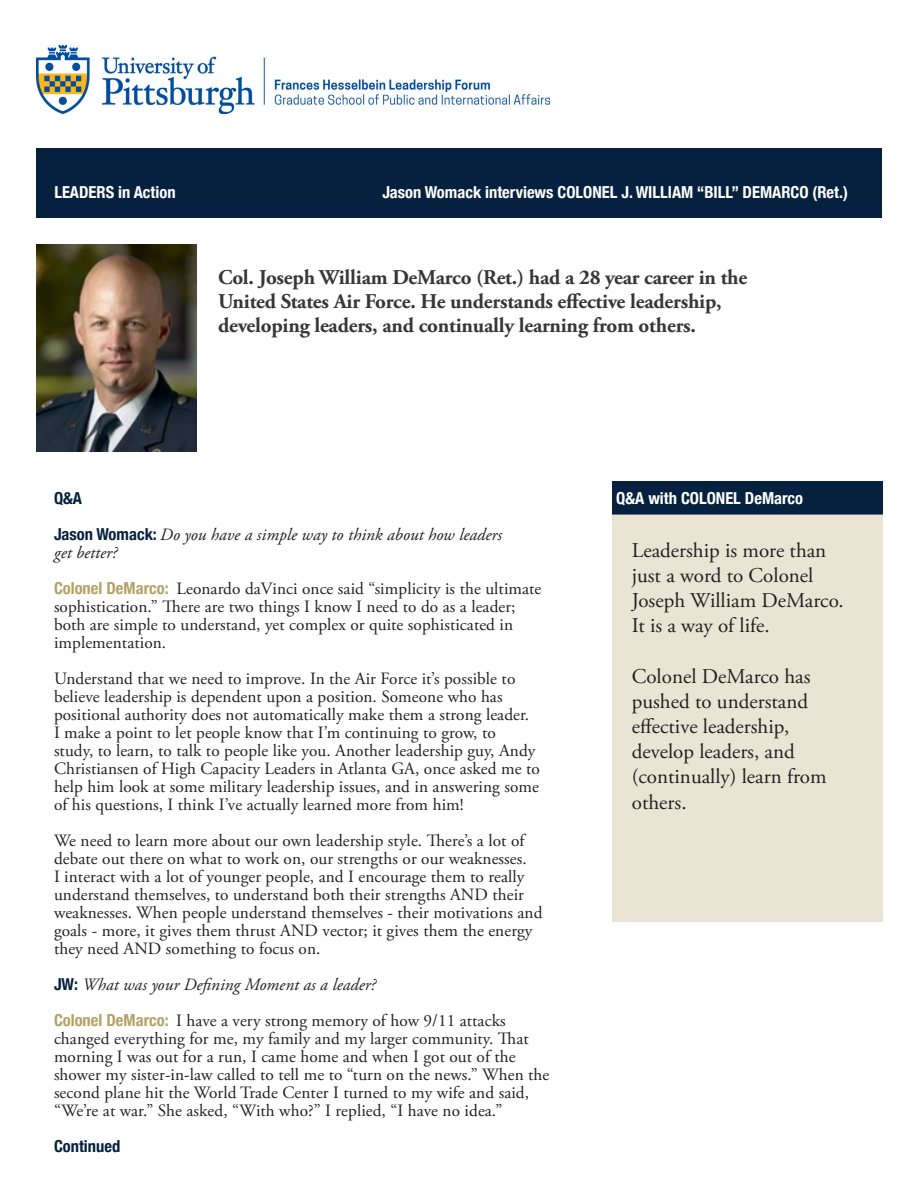
<style>
.page{position:relative;width:918px;height:1188px;background:#fff}
.page>*{position:absolute;margin:0;border:0;box-sizing:border-box;transform-origin:0 0}
.t1{font:21px/25.2px "Adobe Garamond Pro";color:#231f20}
.t2{font:700 21px/24px "Adobe Garamond Pro";letter-spacing:-.01em;color:#373738}
.bodytext-main{font:17.25px/18px "Adobe Garamond Pro";letter-spacing:.005em;color:#231f20}
.bodytext-main-2{font:italic 17.25px "Adobe Garamond Pro";letter-spacing:.005em;color:#231f20}
.bodytext-main-3{font:700 condensed 16.5px "Helvetica Neue";color:#fff}
.bodytext-main-4{font:700 condensed 16.5px "Helvetica Neue";color:#06213f}
.s1{font-family:"Helvetica Neue";font-weight:700;font-style:normal;font-stretch:condensed;font-size:16.5px;color:#06213f}
.s2{font-family:"Helvetica Neue";font-weight:700;font-stretch:condensed;font-size:16.5px;color:#b4a168}
</style>
<div class="page">
<div style="left:36px;top:148px;width:846px;height:69px;background:#06213f"></div>
<div style="left:612px;top:481px;width:271px;height:34px;background:#06213f"></div>
<div style="left:612px;top:515px;width:271px;height:407px;background:#eae4d4"></div>
<img style="left:36px;top:245px;width:160px;height:207px">
<img style="left:36px;top:46px;width:514px;height:67px">
<p class="bodytext-main-3" style="left:54px;top:178px;width:123px">LEADERS in Action</p>
<p class="bodytext-main-3" style="left:382px;top:178px;width:467px">Jason Womack interviews COLONEL J. WILLIAM “BILL” DEMARCO (Ret.)</p>
<p class="t2" style="left:218px;top:266px;width:531px">Col. Joseph William DeMarco (Ret.) had a 28 year career in the<br>United States Air Force. He understands effective leadership, developing leaders, and continually learning from others.</p>
<p class="bodytext-main-4" style="left:54px;top:484px;width:30px">Q&amp;A</p>
<p class="bodytext-main-2" style="left:54px;top:524px;width:450px"><span class="s1">Jason Womack:</span> Do you have a simple way to think about how leaders</p>
<p class="bodytext-main-2" style="left:54px;top:542px;width:65px">get better?</p>
<p class="bodytext-main" style="left:54px;top:580px;width:489px"><span class="s2">Colonel DeMarco:</span> Leonardo daVinci once said “simplicity is the ultimate sophistication.” There are two things I know I need to do as a leader; both are simple to understand, yet complex or quite sophisticated in implementation.</p>
<p class="bodytext-main" style="left:54px;top:670px;width:487px">Understand that we need to improve. In the Air Force it’s possible to believe leadership is dependent upon a position. Someone who has positional authority does not automatically make them a strong leader.<br>I make a point to let people know that I’m continuing to grow, to<br>study, to learn, to talk to people like you. Another leadership guy, Andy Christiansen of High Capacity Leaders in Atlanta GA, once asked me to help him look at some military leadership issues, and in answering some of his questions, I think I’ve actually learned more from him!</p>
<p class="bodytext-main" style="left:54px;top:832px;width:490px">We need to learn more about our own leadership style. There’s a lot of debate out there on what to work on, our strengths or our weaknesses.<br>I interact with a lot of younger people, and I encourage them to really understand themselves, to understand both their strengths AND their weaknesses. When people understand themselves - their motivations and goals - more, it gives them thrust AND vector; it gives them the energy they need AND something to focus on.</p>
<p class="bodytext-main-2" style="left:54px;top:974px;width:323px"><span class="s1">JW:</span> What was your Defining Moment as a leader?</p>
<p class="bodytext-main" style="left:54px;top:1012px;width:497px"><span class="s2">Colonel DeMarco:</span> I have a very strong memory of how 9/11 attacks changed everything for me, my family and my larger community. That morning I was out for a run, I came home and when I got out of the shower my sister-in-law called to tell me to “turn on the news.” When the second plane hit the World Trade Center I turned to my wife and said, “We’re at war.” She asked, “With who?” I replied, “I have no idea.”</p>
<p class="bodytext-main-4" style="left:54px;top:1132px;width:68px">Continued</p>
<p class="bodytext-main-3" style="left:616px;top:484px;width:188px">Q&amp;A with COLONEL DeMarco</p>
<p class="t1" style="left:632px;top:538px;width:196px">Leadership is more than</p>
<p class="t1" style="left:632px;top:563px;width:214px">just a word to Colonel<br>Joseph William DeMarco.<br>It is a way of life.</p>
<p class="t1" style="left:632px;top:664px;width:196px">Colonel DeMarco has pushed to understand effective leadership, develop leaders, and (continually) learn from others.</p>
</div>
